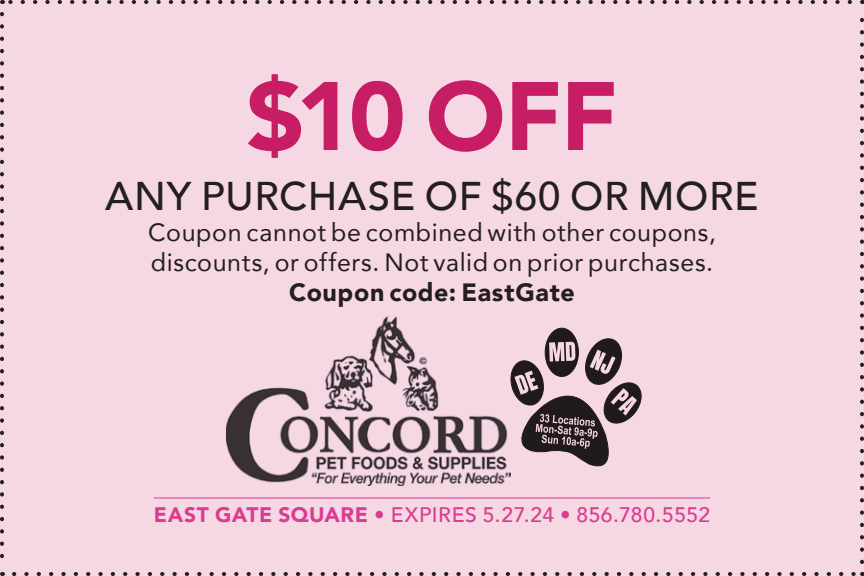
<style>
.page{position:relative;width:864px;height:576px;background:#f6d7e4}
.page>*{position:absolute;margin:0;border:0;box-sizing:border-box;transform-origin:0 0}
.t1{font:900 96px "Avenir";color:#c71d64}
.t2{font:500 40px "Avenir";letter-spacing:.02em;color:#231f20}
.t3{font:24.8px/30px "Avenir";letter-spacing:.025em;color:#231f20}
.t4{font:900 24.8px "Avenir";letter-spacing:.025em;color:#231f20}
.t5{font:500 20.8px "Avenir";letter-spacing:.025em;color:#db3b90}
.s1{font-weight:900}
</style>
<div class="page">
<svg style="left:14px;top:572px;width:842px;height:4px"></svg>
<svg style="left:0;top:14px;width:4px;height:562px"></svg>
<svg style="left:860px;top:0;width:4px;height:562px"></svg>
<svg style="left:2px;top:0;width:848px;height:4px"></svg>
<hr style="left:154px;top:497px;width:556px;height:2px;background:#db3b90">
<div style="left:545px;top:328px;width:33px;height:48px;background:#231f20;border-radius:50%"></div>
<div style="left:545px;top:328px;width:34px;height:49px;border:1px solid #231f20;border-radius:50%"></div>
<svg style="left:511px;top:336px;width:131px;height:131px"></svg>
<img style="left:226px;top:317px;width:285px;height:169px">
<h1 class="t1" style="left:246px;top:34px;width:373px">$10 OFF</h1>
<h2 class="t2" style="left:105px;top:161px;width:655px">ANY PURCHASE OF $60 OR MORE</h2>
<p class="t3" style="left:148px;top:216px;width:569px">Coupon cannot be combined with other coupons, discounts, or offers. Not valid on prior purchases.</p>
<p class="t4" style="left:289px;top:271px;width:287px">Coupon code: EastGate</p>
<p class="t5" style="left:154px;top:497px;width:558px"><span class="s1">EAST GATE SQUARE •</span> EXPIRES 5.27.24 • 856.780.5552</p>
</div>
